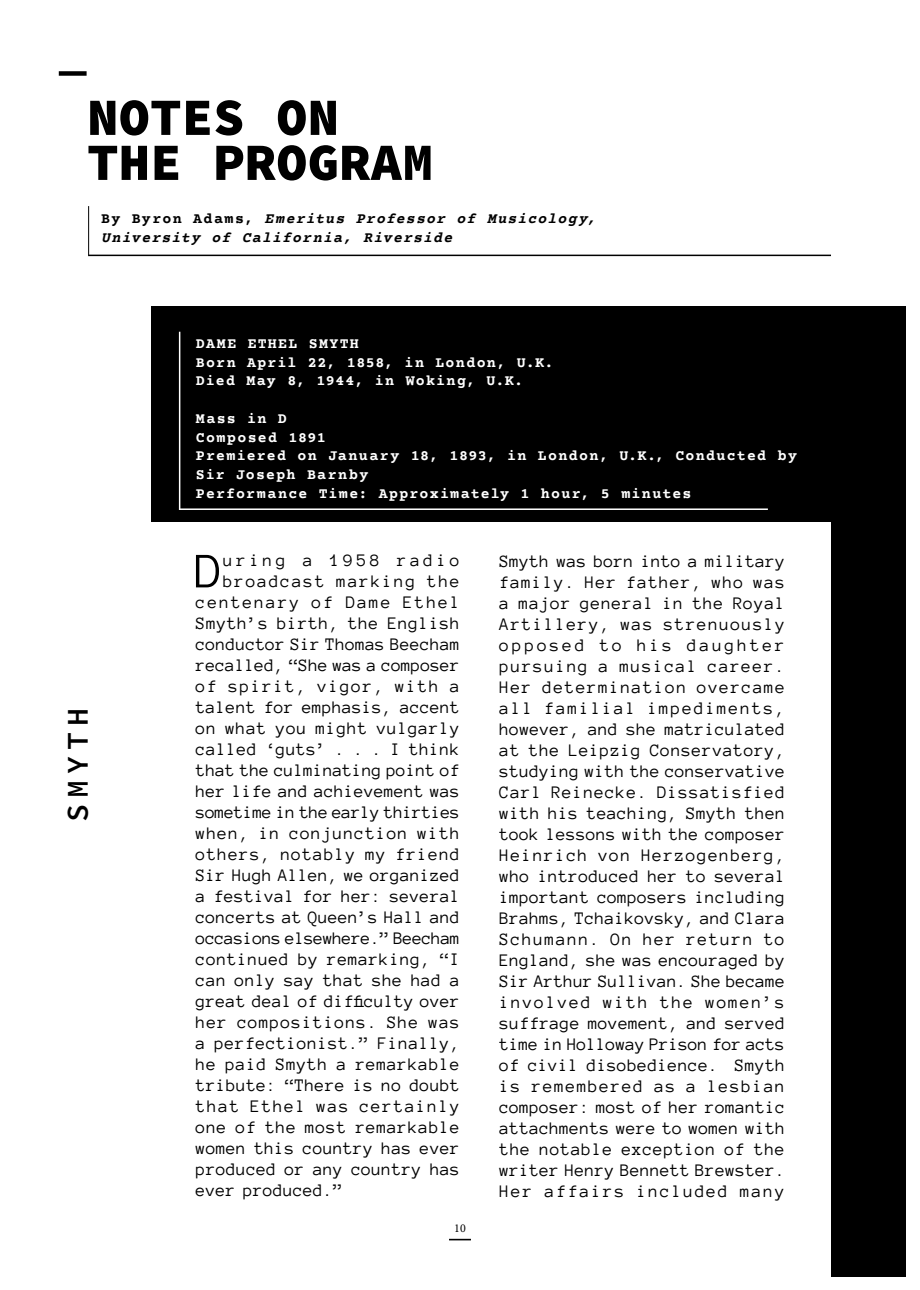
<style>
.page{position:relative;width:920px;height:1290px;background:#fff}
.page>*{position:absolute;margin:0;border:0;box-sizing:border-box;transform-origin:0 0}
.t1{font:900 52.5px/45px "Source Code Pro";color:#000}
.t2{font:51px "Anonymous Pro";color:#000}
.t3{font:600 30px "Source Code Pro";letter-spacing:.2em;color:#000}
.t4{font:18px/21px "Anonymous Pro";letter-spacing:.015em;color:#000;text-align:justify}
.t5{font:18px "Anonymous Pro";letter-spacing:.035em;color:#000}
.t6{font:18px "Anonymous Pro";letter-spacing:.055em;color:#000}
.t7{font:18px "Anonymous Pro";letter-spacing:-.02em;color:#000}
.t8{font:18px "Anonymous Pro";letter-spacing:-.005em;color:#000}
.t9{font:18px "Anonymous Pro";letter-spacing:.08em;color:#000}
.t10{font:18px "Anonymous Pro";letter-spacing:.105em;color:#000}
.t11{font:18px "Anonymous Pro";letter-spacing:.085em;color:#000}
.t12{font:18px "Anonymous Pro";letter-spacing:.095em;color:#000}
.t13{font:18px "Anonymous Pro";letter-spacing:.195em;color:#000}
.t14{font:700 15px/18.8px "Courier Prime";letter-spacing:.08em;color:#fff}
.t15{font:italic 700 15px/18.8px "Courier Prime";color:#000}
.t16{font:12px "Minion Pro";color:#000}
.s1{font-style:normal}
</style>
<div class="page">
<div style="left:151px;top:306px;width:755px;height:970px;background:#000"></div>
<div style="left:149px;top:522px;width:682px;height:754px;background:#fff"></div>
<hr style="left:179px;top:508px;width:589px;height:2px;background:#fff">
<hr style="left:179px;top:332px;width:1px;height:178px;background:#fff">
<div style="left:59px;top:71px;width:28px;height:5px;background:#000"></div>
<hr style="left:89px;top:255px;width:742px;height:1px;background:#000">
<hr style="left:88px;top:206px;width:1px;height:50px;background:#000">
<svg style="left:449px;top:1239px;width:22px;height:1px"></svg>
<h1 class="t1" style="left:87px;top:94px;width:348px">NOTES ON<br>THE PROGRAM</h1>
<p class="t15" style="left:101px;top:210px;width:499px"><span class="s1">B y B y r o n A d am s,</span> Emeritus Professor of Musicology,<br>University of California, Riverside</p>
<h3 class="t3" style="left:60px;top:822px;width:115px;rotate:-90deg">SMYTH</h3>
<p class="t14" style="left:196px;top:335px;width:359px">DAME ETHEL SMYTH<br>Born April 22, 1858, in London, U.K.<br>Died May 8, 1944, in Woking, U.K.</p>
<p class="t14" style="left:196px;top:410px;width:603px">Mass in D<br>Composed 1891<br>Premiered on January 18, 1893, in London, U.K., Conducted by<br>Sir Joseph Barnby<br>Performance Time: Approximately 1 hour, 5 minutes</p>
<h2 class="t2" style="left:195px;top:550px;width:29px">D</h2>
<p class="t13" style="left:223px;top:553px;width:238px">uring a 1958 radio</p>
<p class="t12" style="left:223px;top:574px;width:238px">broadcast marking the</p>
<p class="t10" style="left:196px;top:595px;width:265px">centenary of Dame Ethel</p>
<p class="t4" style="left:196px;top:614px;width:266px">Smyth’s birth, the English</p>
<p class="t4" style="left:196px;top:635px;width:265px">conductor Sir Thomas Beecham</p>
<p class="t8" style="left:196px;top:655px;width:265px">recalled, “She was a composer</p>
<p class="t11" style="left:196px;top:676px;width:266px">of spirit, vigor, with a</p>
<p class="t4" style="left:196px;top:698px;width:266px">talent for emphasis, accent</p>
<p class="t5" style="left:196px;top:718px;width:265px">on what you might vulgarly</p>
<p class="t4" style="left:196px;top:738px;width:265px">called ‘guts’ . . . I think</p>
<p class="t8" style="left:196px;top:763px;width:265px">that the culminating point of</p>
<p class="t4" style="left:196px;top:780px;width:266px">her life and achievement was</p>
<p class="t7" style="left:196px;top:805px;width:266px">sometime in the early thirties</p>
<p class="t6" style="left:196px;top:826px;width:266px">when, in conjunction with</p>
<p class="t6" style="left:196px;top:847px;width:266px">others, notably my friend</p>
<p class="t4" style="left:196px;top:866px;width:266px">Sir Hugh Allen, we organized</p>
<p class="t4" style="left:196px;top:885px;width:266px">a festival for her: several</p>
<p class="t4" style="left:196px;top:908px;width:266px">concerts at Queen’s Hall and</p>
<p class="t7" style="left:196px;top:931px;width:266px">occasions elsewhere.” Beecham</p>
<p class="t4" style="left:196px;top:948px;width:266px">continued by remarking, “I</p>
<p class="t4" style="left:196px;top:971px;width:265px">can only say that she had a</p>
<p class="t4" style="left:196px;top:990px;width:266px">great deal of difficulty over</p>
<p class="t6" style="left:196px;top:1015px;width:266px">her compositions. She was</p>
<p class="t4" style="left:196px;top:1032px;width:266px">a perfectionist.” Finally,</p>
<p class="t5" style="left:196px;top:1057px;width:265px">he paid Smyth a remarkable</p>
<p class="t4" style="left:196px;top:1074px;width:266px">tribute: “There is no doubt</p>
<p class="t9" style="left:196px;top:1099px;width:265px">that Ethel was certainly</p>
<p class="t5" style="left:196px;top:1120px;width:265px">one of the most remarkable</p>
<p class="t4" style="left:196px;top:1137px;width:266px">women this country has ever</p>
<p class="t4" style="left:196px;top:1160px;width:266px">produced or any country has</p>
<p class="t4" style="left:196px;top:1179px;width:148px">ever produced.”</p>
<p class="t16" style="left:454px;top:1221px;width:13px">10</p>
<p class="t4" style="left:500px;top:552px;width:287px">Smyth was born into a military family. Her father, who was a major general in the Royal Artillery, was strenuously opposed to his daughter pursuing a musical career.<br>Her determination overcame all familial impediments, however, and she matriculated at the Leipzig Conservatory, studying with the conservative Carl Reinecke. Dissatisfied with his teaching, Smyth then took lessons with the composer Heinrich von Herzogenberg, who introduced her to several important composers including Brahms, Tchaikovsky, and Clara Schumann. On her return to England, she was encouraged by Sir Arthur Sullivan. She became involved with the women’s suffrage movement, and served time in Holloway Prison for acts of civil disobedience. Smyth is remembered as a lesbian composer: most of her romantic attachments were to women with the notable exception of the writer Henry Bennett Brewster.<br>Her affairs included many</p>
</div>
